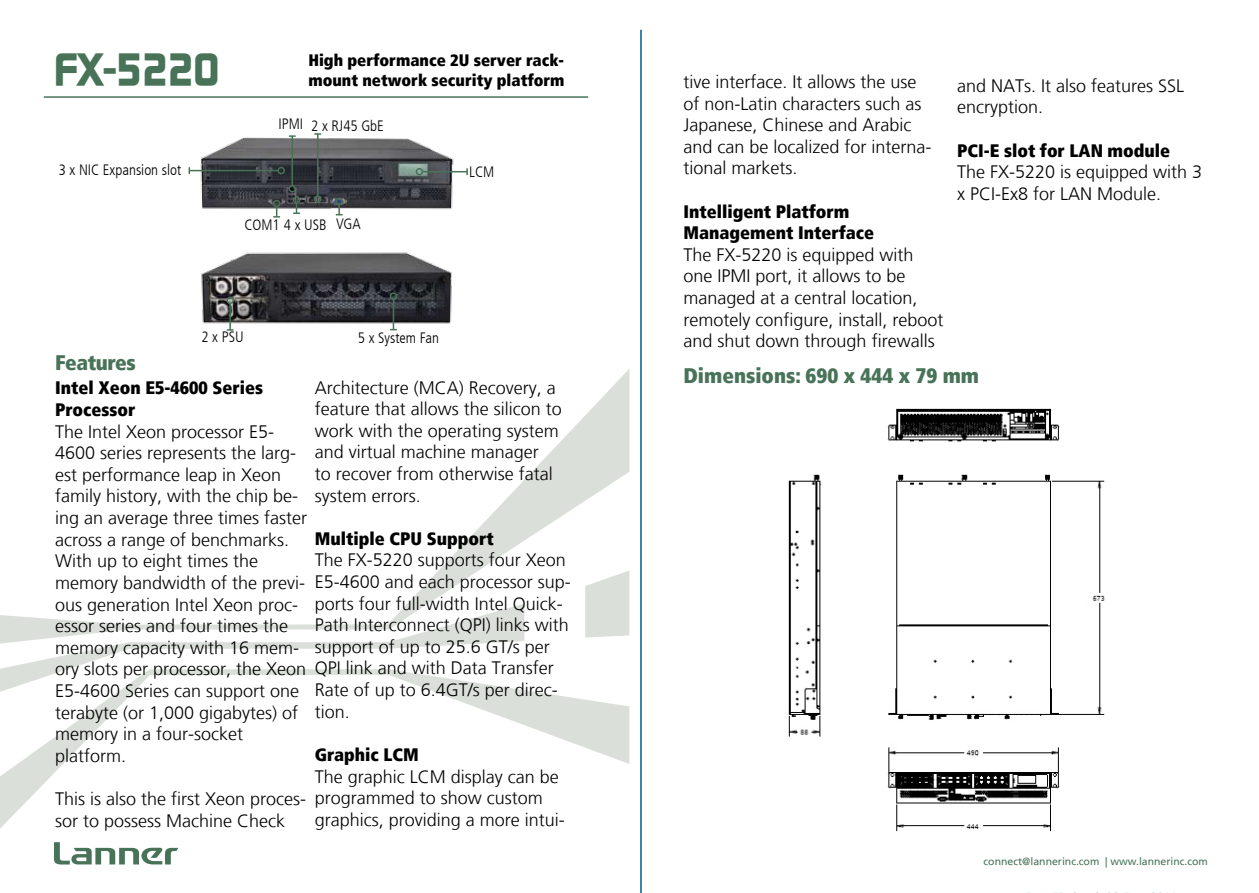
<style>
.page{position:relative;width:1259px;height:893px;background:#fff}
.page>*{position:absolute;margin:0;border:0;box-sizing:border-box;transform-origin:0 0}
.t1{font:700 45px "Continuum";letter-spacing:-.02em;color:#487358}
.t2{font:900 condensed 21px "Frutiger LT";color:#487358}
.t3{font:900 condensed 21px "Frutiger LT";letter-spacing:-.02em;color:#487358}
.t4{font:300 18px/21.6px "Frutiger LT";color:#000}
.t5{font:900 condensed 18px/21.6px "Frutiger LT";color:#000}
.t6{font:900 condensed 16.5px/19.8px "Frutiger LT";color:#000}
.t7{font:300 condensed 15px "Frutiger LT";color:#000}
.t8{font:10.5px "Frutiger LT";color:#487358}
</style>
<div class="page">
<hr style="left:44px;top:96px;width:544px;height:2px;background:#487358">
<svg style="left:0;top:369px;width:629px;height:496px"></svg>
<svg style="left:54px;top:842px;width:124px;height:22px"></svg>
<hr style="left:640px;top:30px;width:2px;height:863px;background:#005d90">
<img style="left:201px;top:252px;width:251px;height:75px">
<hr style="left:229px;top:303px;width:2px;height:27px;background:#487358">
<div style="left:226px;top:297px;width:8px;height:7px;border:2px solid #487358;border-radius:50%"></div>
<hr style="left:393px;top:299px;width:1px;height:31px;background:#487358">
<div style="left:390px;top:292px;width:7px;height:8px;border:2px solid #487358;border-radius:50%"></div>
<img style="left:188px;top:133px;width:280px;height:76px">
<hr style="left:189px;top:170px;width:89px;height:1px;background:#487358">
<div style="left:277px;top:167px;width:8px;height:7px;border:2px solid #487358;border-radius:50%"></div>
<hr style="left:422px;top:171px;width:45px;height:1px;background:#487358">
<div style="left:416px;top:168px;width:7px;height:7px;border:2px solid #487358;border-radius:50%"></div>
<svg style="left:466px;top:168px;width:2px;height:7px"></svg>
<div style="left:273px;top:200px;width:7px;height:7px;border:2px solid #487358;border-radius:50%"></div>
<svg style="left:273px;top:207px;width:7px;height:11px"></svg>
<hr style="left:317px;top:134px;width:1px;height:62px;background:#487358">
<div style="left:314px;top:195px;width:7px;height:8px;border:2px solid #487358;border-radius:50%"></div>
<svg style="left:314px;top:133px;width:7px;height:2px"></svg>
<div style="left:335px;top:198px;width:8px;height:7px;border:2px solid #487358;border-radius:50%"></div>
<svg style="left:336px;top:204px;width:6px;height:11px"></svg>
<div style="left:293px;top:196px;width:7px;height:8px;border:2px solid #487358;border-radius:50%"></div>
<svg style="left:293px;top:203px;width:7px;height:11px"></svg>
<hr style="left:291px;top:136px;width:2px;height:50px;background:#487358">
<div style="left:288px;top:185px;width:8px;height:7px;border:2px solid #487358;border-radius:50%"></div>
<svg style="left:289px;top:135px;width:7px;height:2px"></svg>
<img style="left:788px;top:408px;width:317px;height:424px">
<h1 class="t1" style="left:54px;top:39px;width:167px">FX-5220</h1>
<p class="t7" style="left:59px;top:161px;width:124px">3 x NIC Expansion slot</p>
<p class="t6" style="left:308px;top:51px;width:258px">High performance 2U server rack&shy;mount network security platform</p>
<p class="t7" style="left:279px;top:117px;width:107px">IPMI 2 x RJ45 GbE</p>
<p class="t7" style="left:244px;top:216px;width:118px">COM1 4 x USB VGA</p>
<p class="t7" style="left:469px;top:163px;width:26px">LCM</p>
<p class="t3" style="left:55px;top:350px;width:82px">Features</p>
<p class="t7" style="left:201px;top:328px;width:44px">2 x PSU</p>
<p class="t7" style="left:358px;top:329px;width:83px">5 x System Fan</p>
<p class="t5" style="left:55px;top:377px;width:210px">Intel Xeon E5-4600 Series<br>Processor</p>
<p class="t4" style="left:55px;top:421px;width:253px">The Intel Xeon processor E5-<br>4600 series represents the larg&shy;est performance leap in Xeon family history, with the chip be&shy;ing an average three times faster across a range of benchmarks.<br>With up to eight times the memory bandwidth of the previ&shy;ous generation Intel Xeon proc&shy;essor series and four times the memory capacity with 16 mem&shy;ory slots per processor, the Xeon<br>E5-4600 Series can support one terabyte (or 1,000 gigabytes) of memory in a four-socket platform.</p>
<p class="t4" style="left:55px;top:788px;width:253px">This is also the first Xeon proces&shy;sor to possess Machine Check</p>
<p class="t4" style="left:315px;top:377px;width:249px">Architecture (MCA) Recovery, a feature that allows the silicon to work with the operating system and virtual machine manager<br>to recover from otherwise fatal system errors.</p>
<p class="t5" style="left:315px;top:528px;width:180px">Multiple CPU Support</p>
<p class="t4" style="left:315px;top:550px;width:258px">The FX-5220 supports four Xeon<br>E5-4600 and each processor sup&shy;ports four full-width Intel Quick-<br>Path Interconnect (QPI) links with support of up to 25.6 GT/s per<br>QPI link and with Data Transfer<br>Rate of up to 6.4GT/s per direc&shy;tion.</p>
<p class="t5" style="left:315px;top:744px;width:105px">Graphic LCM</p>
<p class="t4" style="left:315px;top:766px;width:252px">The graphic LCM display can be programmed to show custom graphics, providing a more intui-</p>
<p class="t4" style="left:683px;top:71px;width:250px">tive interface. It allows the use of non-Latin characters such as<br>Japanese, Chinese and Arabic and can be localized for interna&shy;tional markets.</p>
<p class="t5" style="left:683px;top:200px;width:192px">Intelligent Platform<br>Management Interface</p>
<p class="t4" style="left:683px;top:244px;width:262px">The FX-5220 is equipped with one IPMI port, it allows to be managed at a central location, remotely configure, install, reboot and shut down through firewalls</p>
<p class="t2" style="left:683px;top:363px;width:297px">Dimensions: 690 x 444 x 79 mm</p>
<p class="t4" style="left:957px;top:75px;width:229px">and NATs. It also features SSL encryption.</p>
<p class="t5" style="left:957px;top:139px;width:215px">PCI-E slot for LAN module</p>
<p class="t4" style="left:957px;top:161px;width:247px">The FX-5220 is equipped with 3 x PCI-Ex8 for LAN Module.</p>
<p class="t8" style="left:983px;top:855px;width:226px">connect@lannerinc.com | www.lannerinc.com</p>
</div>
